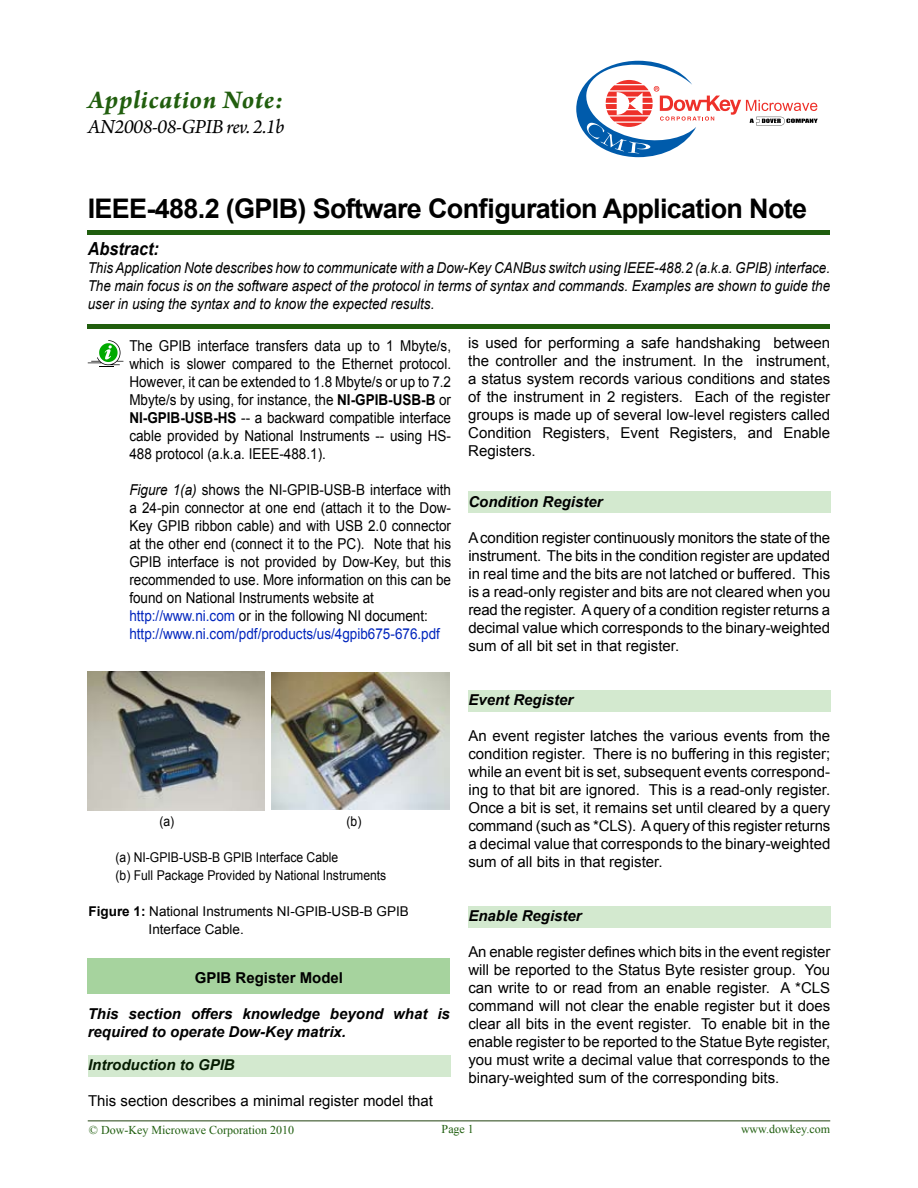
<style>
.page{position:relative;width:918px;height:1188px;background:#fff}
.page>*{position:absolute;margin:0;border:0;box-sizing:border-box;transform-origin:0 0}
.t1{font:700 27px "Arial";letter-spacing:-.025em;color:#000}
.t2{font:italic 700 27px "Arno Pro";letter-spacing:.02em;color:#215e0e}
.t3{font:italic 21px "Arno Pro";letter-spacing:-.025em;color:#000}
.t4{font:italic 700 18px "Arial";color:#000;scale:.9 1}
.t5{font:15px/18px "Arial";color:#000;text-align:justify}
.t6{font:15px/18px "Arial";color:#000;text-align:justify;scale:.9 1}
.t7{font:italic 15px/18px "Arial";color:#000;text-align:justify;scale:.9 1}
.t8{font:italic 700 15px/18px "Arial";color:#000}
.t9{font:700 15px "Arial";color:#000}
.t10{font:13.5px/18px "Arial";color:#000;scale:.9 1}
.t11{font:13.5px/18px "Arial";color:#000}
.t12{font:12px "Times New Roman";color:#205e0f}
.s1{font-weight:700}
.s2{font-style:italic}
.s3{color:#0025bd}
</style>
<div class="page">
<div style="left:468px;top:906px;width:362px;height:22px;background:#d3e9cf"></div>
<div style="left:88px;top:230px;width:742px;height:5px;background:#205e0f"></div>
<hr style="left:88px;top:324px;width:742px;height:4px;background:#215e0e">
<hr style="left:88px;top:1120px;width:742px;height:1px;background:#21400f">
<div style="left:88px;top:958px;width:362px;height:36px;background:#a6d39e"></div>
<div style="left:468px;top:492px;width:363px;height:21px;background:#d3e9cf"></div>
<svg style="left:88px;top:340px;width:35px;height:27px"></svg>
<img style="left:87px;top:671px;width:178px;height:139px">
<img style="left:272px;top:673px;width:177px;height:137px">
<div style="left:89px;top:1056px;width:362px;height:21px;background:#d3e9cf"></div>
<div style="left:468px;top:690px;width:362px;height:22px;background:#d3e9cf"></div>
<svg style="left:576px;top:61px;width:242px;height:96px"></svg>
<h1 class="t2" style="left:88px;top:83px;width:197px">Application Note:</h1>
<h2 class="t3" style="left:88px;top:114px;width:198px">AN2008-08-GPIB rev. 2.1b</h2>
<h1 class="t1" style="left:88px;top:191px;width:721px">IEEE-488.2 (GPIB) Software Configuration Application Note</h1>
<p class="t4" style="left:88px;top:237px;width:81px">Abstract:</p>
<p class="t7" style="left:88px;top:259px;width:826px">This Application Note describes how to communicate with a Dow-Key CANBus switch using IEEE-488.2 (a.k.a. GPIB) interface.<br>The main focus is on the software aspect of the protocol in terms of syntax and commands. Examples are shown to guide the user in using the syntax and to know the expected results.</p>
<p class="t6" style="left:129px;top:337px;width:359px">The GPIB interface transfers data up to 1 Mbyte/s, which is slower compared to the Ethernet protocol.<br>However, it can be extended to 1.8 Mbyte/s or up to 7.2<br>Mbyte/s by using, for instance, the <span class="s1">NI-GPIB-USB-B</span> or <span class="s1">NI-GPIB-USB-HS</span> -- a backward compatible interface cable provided by National Instruments -- using HS-488 protocol (a.k.a. IEEE-488.1).</p>
<p class="t6" style="left:129px;top:481px;width:359px;text-align:left"><span class="s2">Figure 1(a)</span> shows the NI-GPIB-USB-B interface with a 24-pin connector at one end (attach it to the Dow-Key GPIB ribbon cable) and with USB 2.0 connector at the other end (connect it to the PC). Note that his GPIB interface is not provided by Dow-Key, but this recommended to use. More information on this can be found on National Instruments website at <span class="s3">http://www.ni.com</span> or in the following NI document: <span class="s3">http://www.ni.com/pdf/products/us/4gpib675-676.pdf</span></p>
<p class="t10" style="left:159px;top:812px;width:18px">(a)</p>
<p class="t10" style="left:347px;top:812px;width:18px">(b)</p>
<p class="t10" style="left:116px;top:848px;width:302px">(a) NI-GPIB-USB-B GPIB Interface Cable<br>(b) Full Package Provided by National Instruments</p>
<p class="t11" style="left:149px;top:902px;width:262px;text-indent:-60px"><span class="s1">Figure 1:</span> National Instruments NI-GPIB-USB-B GPIB<br>Interface Cable.</p>
<p class="t9" style="left:195px;top:968px;width:150px">GPIB Register Model</p>
<p class="t8" style="left:88px;top:1005px;width:364px">This section offers knowledge beyond what is required to operate Dow-Key matrix.</p>
<p class="t8" style="left:88px;top:1056px;width:148px">Introduction to GPIB</p>
<p class="t5" style="left:88px;top:1092px;width:347px">This section describes a minimal register model that</p>
<p class="t5" style="left:468px;top:334px;width:363px">is used for performing a safe handshaking between the controller and the instrument. In the instrument, a status system records various conditions and states of the instrument in 2 registers. Each of the register groups is made up of several low-level registers called Condition Registers, Event Registers, and Enable Registers.</p>
<p class="t8" style="left:468px;top:494px;width:136px">Condition Register</p>
<p class="t5" style="left:468px;top:529px;width:363px">A condition register continuously monitors the state of the instrument. The bits in the condition register are updated in real time and the bits are not latched or buffered. This is a read-only register and bits are not cleared when you read the register. A query of a condition register returns a decimal value which corresponds to the binary-weighted sum of all bit set in that register.</p>
<p class="t8" style="left:468px;top:692px;width:107px">Event Register</p>
<p class="t5" style="left:468px;top:727px;width:363px">An event register latches the various events from the condition register. There is no buffering in this register; while an event bit is set, subsequent events correspond&shy;ing to that bit are ignored. This is a read-only register.<br>Once a bit is set, it remains set until cleared by a query command (such as *CLS). A query of this register returns a decimal value that corresponds to the binary-weighted sum of all bits in that register.</p>
<p class="t8" style="left:468px;top:908px;width:115px">Enable Register</p>
<p class="t5" style="left:468px;top:943px;width:363px">An enable register defines which bits in the event register will be reported to the Status Byte resister group. You can write to or read from an enable register. A *CLS command will not clear the enable register but it does clear all bits in the event register. To enable bit in the enable register to be reported to the Statue Byte register, you must write a decimal value that corresponds to the binary-weighted sum of the corresponding bits.</p>
<p class="t12" style="left:89px;top:1122px;width:207px">© Dow-Key Microwave Corporation 2010</p>
<p class="t12" style="left:442px;top:1121px;width:34px">Page 1</p>
<p class="t12" style="left:741px;top:1120px;width:91px">www.dowkey.com</p>
</div>
